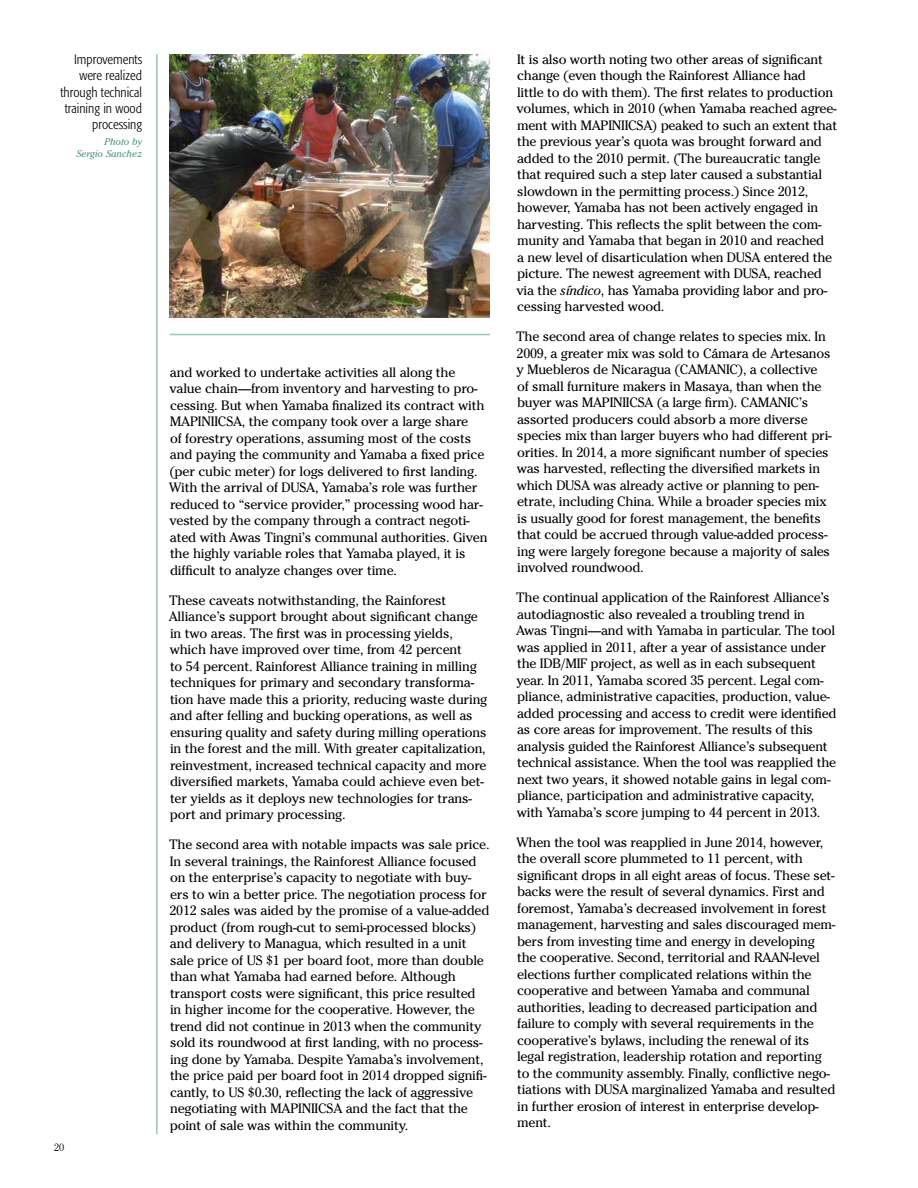
<style>
.page{position:relative;width:918px;height:1188px;background:#fff}
.page>*{position:absolute;margin:0;border:0;box-sizing:border-box;transform-origin:0 0}
.t1{font:13.5px/16.5px "Cheltenham";letter-spacing:-.02em;color:#000}
.t2{font:300 condensed 13.5px/16.2px "Formata";color:#000;text-align:right}
.t3{font:300 10.5px "Cheltenham";color:#000}
.t4{font:italic 9.75px/11.7px "Cheltenham";color:#4e917a;text-align:right}
.s1{font-style:italic}
</style>
<div class="page">
<hr style="left:156px;top:54px;width:2px;height:1080px;background:#9dc1b3">
<img style="left:170px;top:54px;width:320px;height:264px">
<hr style="left:170px;top:334px;width:320px;height:1px;background:#9dc1b3">
<p class="t2" style="left:60px;top:51px;width:83px">Improvements were realized through technical training in wood processing</p>
<p class="t4" style="left:76px;top:136px;width:67px">Photo by<br>Sergio Sanchez</p>
<p class="t3" style="left:54px;top:1141px;width:12px">20</p>
<p class="t1" style="left:169px;top:364px;width:320px">and worked to undertake activities all along the value chain—from inventory and harvesting to pro&shy;cessing. But when Yamaba finalized its contract with MAPINIICSA, the company took over a large share<br>of forestry operations, assuming most of the costs and paying the community and Yamaba a fixed price (per cubic meter) for logs delivered to first landing.<br>With the arrival of DUSA, Yamaba’s role was further reduced to “service provider,” processing wood har&shy;vested by the company through a contract negoti&shy;ated with Awas Tingni’s communal authorities. Given the highly variable roles that Yamaba played, it is difficult to analyze changes over time.</p>
<p class="t1" style="left:169px;top:592px;width:320px">These caveats notwithstanding, the Rainforest Alliance’s support brought about significant change in two areas. The first was in processing yields, which have improved over time, from 42 percent<br>to 54 percent. Rainforest Alliance training in milling techniques for primary and secondary transforma&shy;tion have made this a priority, reducing waste during and after felling and bucking operations, as well as ensuring quality and safety during milling operations in the forest and the mill. With greater capitalization, reinvestment, increased technical capacity and more diversified markets, Yamaba could achieve even bet&shy;ter yields as it deploys new technologies for trans&shy;port and primary processing.</p>
<p class="t1" style="left:169px;top:836px;width:322px">The second area with notable impacts was sale price.<br>In several trainings, the Rainforest Alliance focused on the enterprise’s capacity to negotiate with buy&shy;ers to win a better price. The negotiation process for 2012 sales was aided by the promise of a value-added product (from rough-cut to semi-processed blocks) and delivery to Managua, which resulted in a unit sale price of US $1 per board foot, more than double than what Yamaba had earned before. Although transport costs were significant, this price resulted<br>in higher income for the cooperative. However, the trend did not continue in 2013 when the community sold its roundwood at first landing, with no process&shy;ing done by Yamaba. Despite Yamaba’s involvement, the price paid per board foot in 2014 dropped signifi&shy;cantly, to US $0.30, reflecting the lack of aggressive negotiating with MAPINIICSA and the fact that the point of sale was within the community.</p>
<p class="t1" style="left:517px;top:51px;width:322px">It is also worth noting two other areas of significant change (even though the Rainforest Alliance had<br>little to do with them). The first relates to production volumes, which in 2010 (when Yamaba reached agree&shy;ment with MAPINIICSA) peaked to such an extent that the previous year’s quota was brought forward and added to the 2010 permit. (The bureaucratic tangle that required such a step later caused a substantial slowdown in the permitting process.) Since 2012, however, Yamaba has not been actively engaged in harvesting. This reflects the split between the com&shy;munity and Yamaba that began in 2010 and reached<br>a new level of disarticulation when DUSA entered the picture. The newest agreement with DUSA, reached via the <span class="s1">síndico</span>, has Yamaba providing labor and pro&shy;cessing harvested wood.</p>
<p class="t1" style="left:516px;top:329px;width:317px">The second area of change relates to species mix. In 2009, a greater mix was sold to Cámara de Artesanos y Muebleros de Nicaragua (CAMANIC), a collective of small furniture makers in Masaya, than when the buyer was MAPINIICSA (a large firm). CAMANIC’s assorted producers could absorb a more diverse species mix than larger buyers who had different pri&shy;orities. In 2014, a more significant number of species was harvested, reflecting the diversified markets in which DUSA was already active or planning to pen&shy;etrate, including China. While a broader species mix is usually good for forest management, the benefits that could be accrued through value-added process&shy;ing were largely foregone because a majority of sales involved roundwood.</p>
<p class="t1" style="left:516px;top:590px;width:322px">The continual application of the Rainforest Alliance’s autodiagnostic also revealed a troubling trend in Awas Tingni—and with Yamaba in particular. The tool was applied in 2011, after a year of assistance under the IDB/MIF project, as well as in each subsequent year. In 2011, Yamaba scored 35 percent. Legal com&shy;pliance, administrative capacities, production, value&shy;added processing and access to credit were identified as core areas for improvement. The results of this analysis guided the Rainforest Alliance’s subsequent technical assistance. When the tool was reapplied the next two years, it showed notable gains in legal com&shy;pliance, participation and administrative capacity, with Yamaba’s score jumping to 44 percent in 2013.</p>
<p class="t1" style="left:516px;top:834px;width:321px">When the tool was reapplied in June 2014, however, the overall score plummeted to 11 percent, with significant drops in all eight areas of focus. These set&shy;backs were the result of several dynamics. First and foremost, Yamaba’s decreased involvement in forest management, harvesting and sales discouraged mem&shy;bers from investing time and energy in developing the cooperative. Second, territorial and RAAN-level elections further complicated relations within the cooperative and between Yamaba and communal authorities, leading to decreased participation and failure to comply with several requirements in the cooperative’s bylaws, including the renewal of its legal registration, leadership rotation and reporting to the community assembly. Finally, conflictive nego&shy;tiations with DUSA marginalized Yamaba and resulted in further erosion of interest in enterprise develop&shy;ment.</p>
</div>
